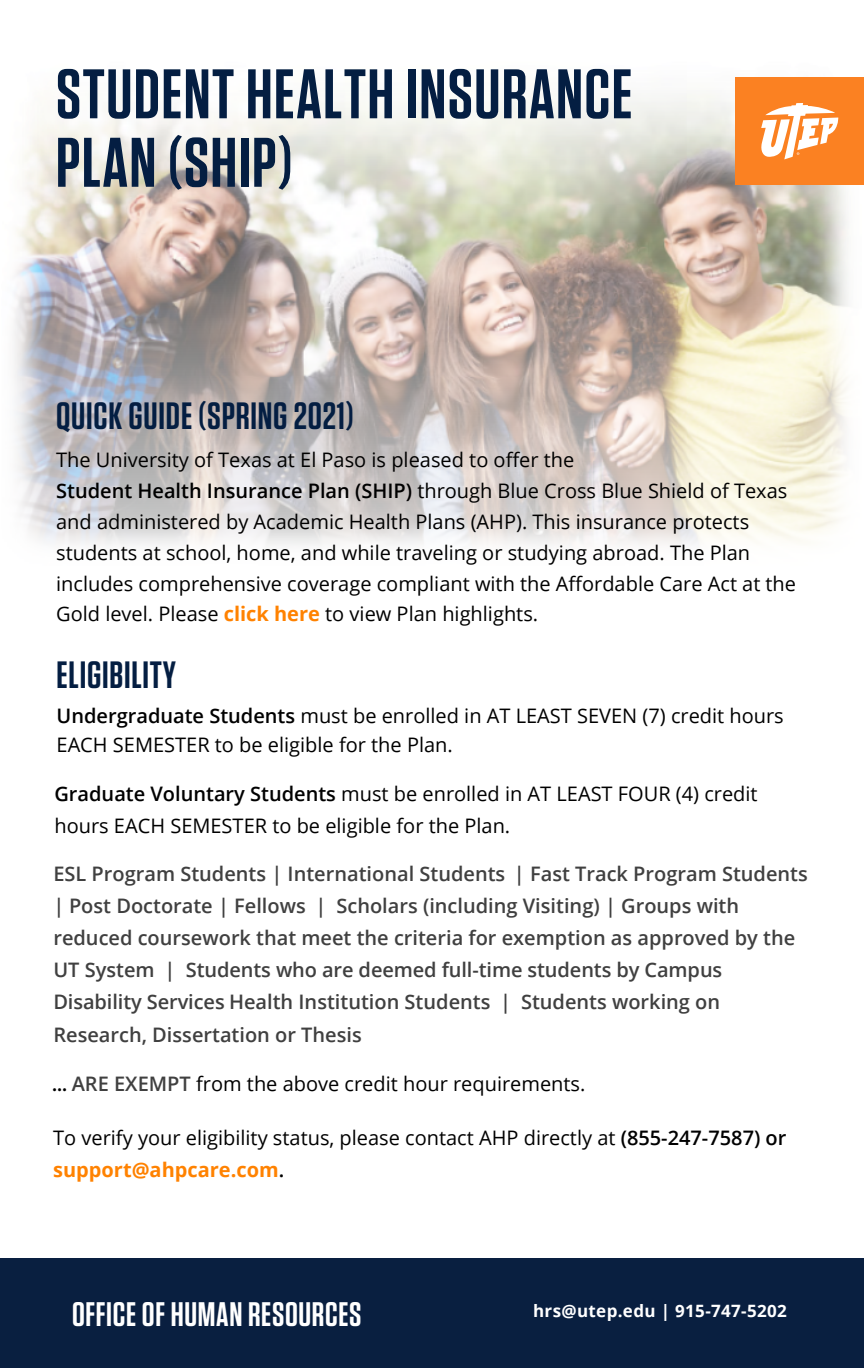
<style>
.page{position:relative;width:864px;height:1368px;background:#fff}
.page>*{position:absolute;margin:0;border:0;box-sizing:border-box;transform-origin:0 0}
.t1{font:600 70px/68.4px "Tungsten";letter-spacing:.02em;color:#041e42}
.t2{font:600 38px "Tungsten";letter-spacing:.02em;color:#041e42}
.t3{font:600 34px "Tungsten";letter-spacing:.02em;color:#fff}
.t4{font:20px/30.8px "Open Sans";color:#000}
.t5{font:600 20px/32.2px "Open Sans";color:#404040}
.t6{font:700 17px "Open Sans";letter-spacing:.02em;color:#fff}
.s1{font-weight:600}
.s2{font-weight:700;color:#ff8200}
.s3{font-style:inherit}
.s4{font-family:"Minion Pro";font-weight:700}
.s5{font-weight:600;color:#404040}
</style>
<div class="page">
<div style="left:0;top:1258px;width:864px;height:110px;background:#091f40"></div>
<svg style="left:14px;top:94px;width:835px;height:451px;background:#d5cec6"></svg>
<div style="left:735px;top:77px;width:129px;height:108px;background:#fb8122"></div>
<svg style="left:761px;top:103px;width:77px;height:56px"></svg>
<h1 class="t1" style="left:56px;top:61px;width:578px">STUDENTHEALTH INSURANCE<br>PLAN (SHIP)</h1>
<h2 class="t2" style="left:56px;top:396px;width:299px">QUICK GUIDE (SPRING 2021)</h2>
<p class="t4" style="left:56px;top:444px;width:741px">The University of Texas at El Paso is pleased to offer the<br><span class="s1">Student Health Insurance Plan (SHIP)</span> through Blue Cross Blue Shield of Texas and administered by Academic Health Plans (AHP). This insurance protects students at school, home, and while traveling or studying abroad. The Plan includes comprehensive coverage compliant with the Affordable Care Act at the Gold level. Please <span class="s2">click here</span> to view Plan highlights.</p>
<h2 class="t2" style="left:57px;top:655px;width:121px">ELIGIBILITY</h2>
<p class="t4" style="left:57px;top:701px;width:729px;line-height:28.4px"><span class="s1">Undergraduate Students</span> must be enrolled in AT LEAST SEVEN (7) credit hours<br>EACH SEMESTER to be eligible for the Plan.</p>
<p class="t4" style="left:54px;top:777px;width:705px;line-height:32px"><span class="s1">Graduate Voluntary Students</span> must be enrolled in AT LEAST FOUR (4) credit hours EACH SEMESTER to be eligible for the Plan.</p>
<p class="t5" style="left:53px;top:857px;width:756px">ESL Program Students | International Students <span class="s3">|</span> Fast Track Program Students <span class="s3">|</span> Post Doctorate | Fellows <span class="s3">|</span> Scholars (including Visiting) | Groups with reduced coursework that meet the criteria for exemption as approved by the UT System <span class="s3">|</span> Students who are deemed full-time students by Campus Disability Services Health Institution Students | Students working on Research, Dissertation or Thesis</p>
<p class="t4" style="left:52px;top:1068px;width:535px"><span class="s4">...</span> <span class="s5">ARE EXEMPT</span> from the above credit hour requirements.</p>
<p class="t4" style="left:53px;top:1121px;width:735px;line-height:32px"><span class="s3">To verify your</span> eligibility status, please contact AHP directly at <span class="s1">(855-247-7587) or </span><span class="s2">support@ahpcare.com</span><span class="s1">.</span></p>
<h3 class="t3" style="left:72px;top:1296px;width:291px">OFFICE OF HUMAN RESOURCES</h3>
<p class="t6" style="left:533px;top:1299px;width:255px">hrs@utep.edu | 915-747-5202</p>
</div>
